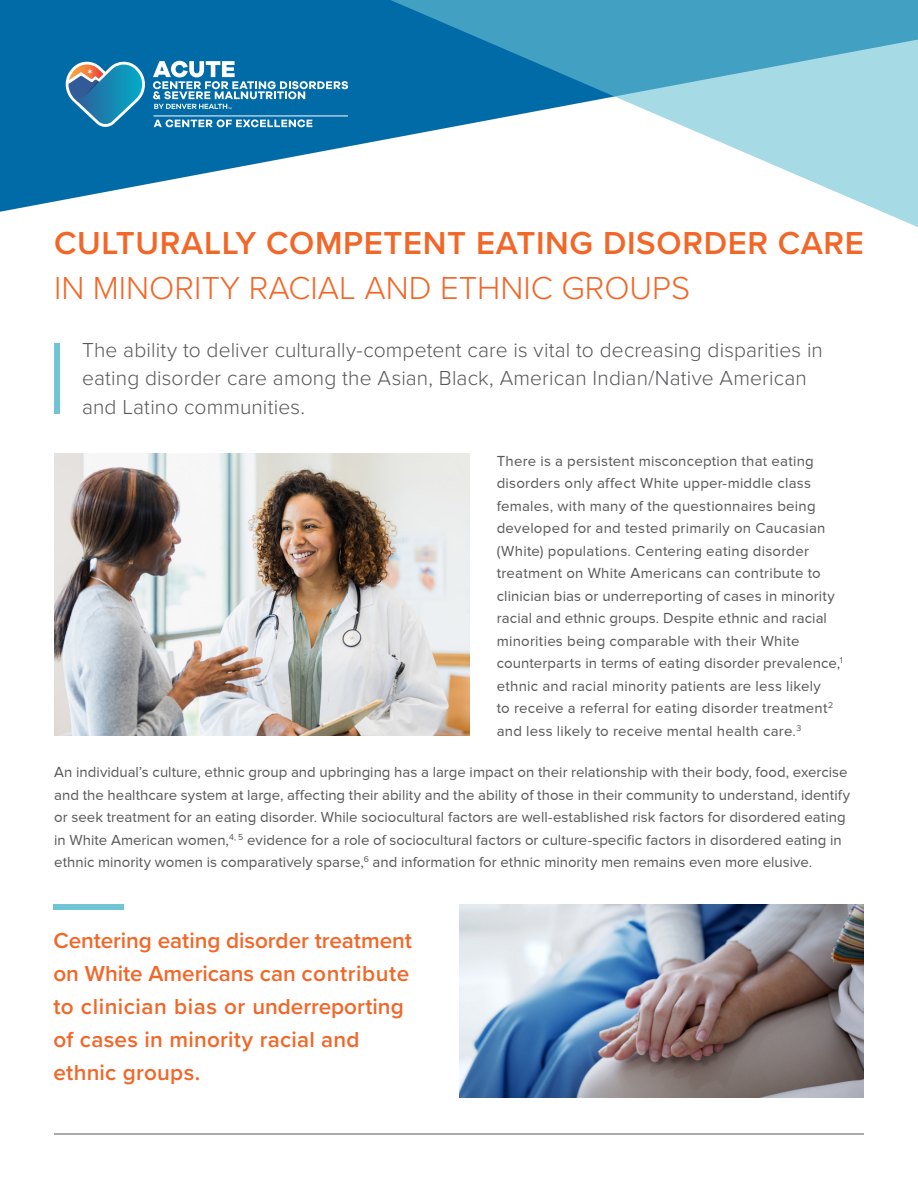
<style>
.page{position:relative;width:918px;height:1188px;background:#fff}
.page>*{position:absolute;margin:0;border:0;box-sizing:border-box;transform-origin:0 0}
.t1{font:600 33px/44.4px "Proxima Nova";letter-spacing:.02em;color:#f26728}
.t2{font:600 22.5px/33px "Proxima Nova";letter-spacing:.005em;color:#f26728}
.t3{font:300 21px/28.5px "Proxima Nova";letter-spacing:.005em;color:#57585a}
.t4{font:15px/22.5px "Proxima Nova";letter-spacing:.005em;color:#57585a}
.s1{font-weight:300}
</style>
<div class="page">
<img style="left:459px;top:904px;width:405px;height:193px">
<svg style="left:0;top:0;width:328px;height:212px;fill:#006ba7"></svg>
<svg style="left:66px;top:60px;width:79px;height:67px;background:#3e8cb2"></svg>
<svg style="left:153px;top:61px;width:175px;height:48px"></svg>
<hr style="left:153px;top:116px;width:195px;height:1px;background:#fff">
<svg style="left:154px;top:119px;width:158px;height:8px"></svg>
<svg style="left:328px;top:0;width:590px;height:227px"></svg>
<hr style="left:54px;top:1134px;width:810px;height:1px;background:#525759">
<img style="left:54px;top:454px;width:415px;height:282px">
<div style="left:54px;top:343px;width:5px;height:71px;background:#6fc5d5"></div>
<div style="left:53px;top:904px;width:71px;height:6px;background:#6fc5d5"></div>
<p class="t1" style="left:54px;top:220px;width:812px">CULTURALLY COMPETENT EATING DISORDER CARE<br><span class="s1">IN MINORITY RACIAL AND ETHNIC GROUPS</span></p>
<p class="t3" style="left:82px;top:334px;width:742px">The ability to deliver culturally-competent care is vital to decreasing disparities in eating disorder care among the Asian, Black, American Indian/Native American and Latino communities.</p>
<p class="t4" style="left:497px;top:449px;width:348px">There is a persistent misconception that eating disorders only affect White upper-middle class females, with many of the questionnaires being developed for and tested primarily on Caucasian (White) populations. Centering eating disorder treatment on White Americans can contribute to clinician bias or underreporting of cases in minority racial and ethnic groups. Despite ethnic and racial minorities being comparable with their White counterparts in terms of eating disorder prevalence,<sup>1 </sup>ethnic and racial minority patients are less likely<br>to receive a referral for eating disorder treatment<sup>2 </sup>and less likely to receive mental health care.<sup>3</sup></p>
<p class="t4" style="left:54px;top:761px;width:797px">An individual’s culture, ethnic group and upbringing has a large impact on their relationship with their body, food, exercise and the healthcare system at large, affecting their ability and the ability of those in their community to understand, identify or seek treatment for an eating disorder. While sociocultural factors are well-established risk factors for disordered eating in White American women,<sup>4,</sup> <sup>5</sup> evidence for a role of sociocultural factors or culture-specific factors in disordered eating in ethnic minority women is comparatively sparse,<sup>6</sup> and information for ethnic minority men remains even more elusive.</p>
<p class="t2" style="left:53px;top:923px;width:360px">Centering eating disorder treatment on White Americans can contribute</p>
<p class="t2" style="left:53px;top:989px;width:352px">to clinician bias or underreporting</p>
<p class="t2" style="left:53px;top:1022px;width:308px">of cases in minority racial and</p>
<p class="t2" style="left:53px;top:1055px;width:148px">ethnic groups.</p>
</div>
